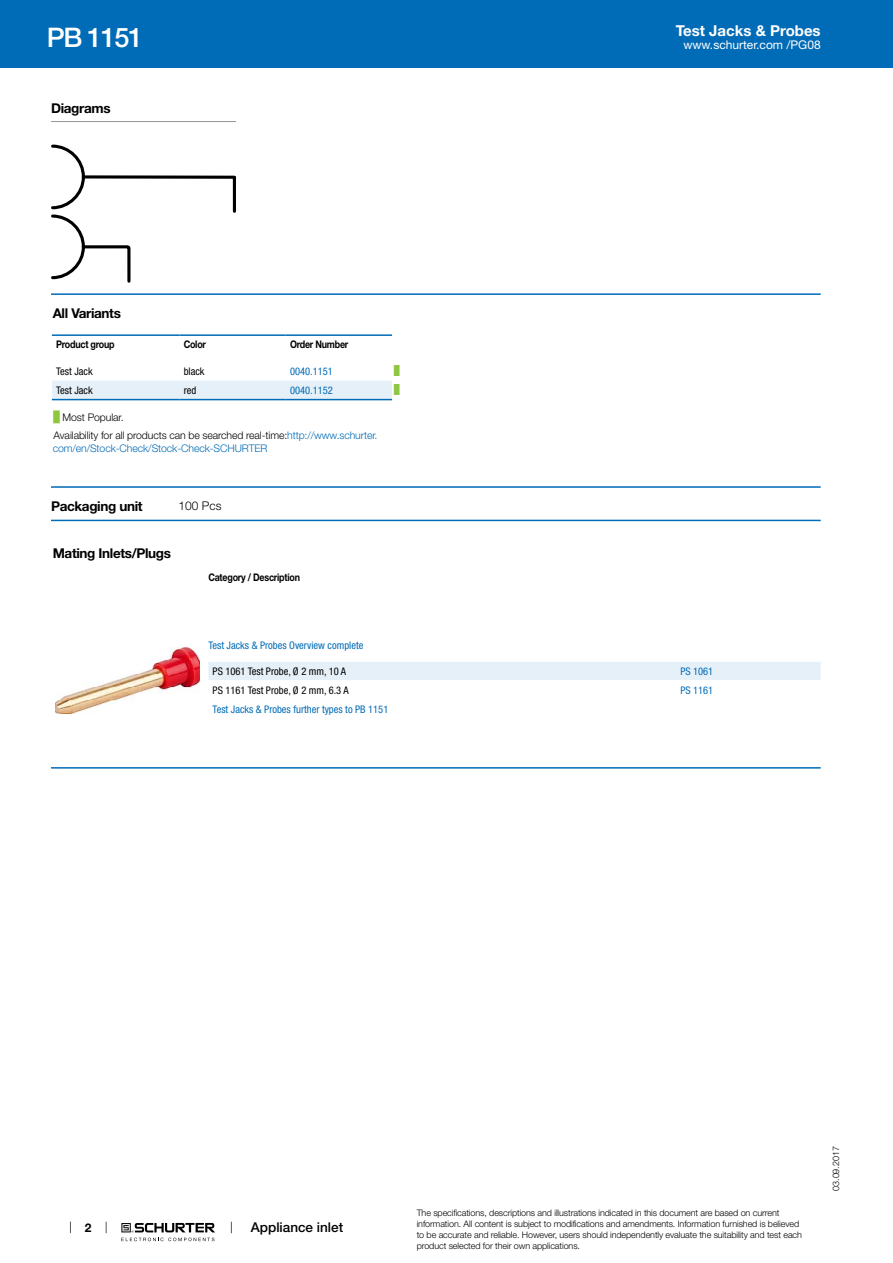
<style>
.page{position:relative;width:893px;height:1263px;background:#fff}
.page>*{position:absolute;margin:0;border:0;box-sizing:border-box;transform-origin:0 0}
.t1{font:500 27px "Helvetica Neue LT";letter-spacing:-.05em;color:#fff}
.t2{font:700 15px "Helvetica Neue LT";color:#fff}
.t3{font:700 13.5px "Helvetica Neue LT";letter-spacing:-.025em;color:#000}
.t4{font:500 13.5px "Helvetica Neue LT";color:#000}
.t5{font:12px "Helvetica Neue LT";color:#fff}
.t6{font:300 12px "Helvetica Neue LT";color:#000}
.t7{font:700 12px "Helvetica Neue LT";color:#000}
.t8{font:condensed 10.5px "Helvetica Neue LT";color:#006bb6}
.t9{font:300 10.5px/18.5px "Helvetica Neue LT";letter-spacing:-.01em;color:#000}
.t10{font:condensed 10.5px "Helvetica Neue LT";color:#000}
.t11{font:700 10.5px "Helvetica Neue LT";letter-spacing:-.025em;color:#000;scale:.85 1}
.t12{font:300 10.5px "Helvetica Neue LT";letter-spacing:-.01em;color:#006bb6}
.t13{font:300 9px/10.8px "Helvetica Neue LT";letter-spacing:-.01em;color:#000}
.t14{font:9px "Arial Unicode MS";color:#8dc63f}
.s1{font-family:"Arial Unicode MS";font-weight:400;color:#8dc63f}
.s2{color:#006bb6}
</style>
<div class="page">
<svg style="left:70px;top:1221px;width:1px;height:12px"></svg>
<svg style="left:121px;top:1223px;width:94px;height:18px"></svg>
<div style="left:0;top:0;width:893px;height:68px;background:#006bb6"></div>
<hr style="left:51px;top:121px;width:185px;height:1px;background:#939598">
<svg style="left:51px;top:145px;width:185px;height:138px"></svg>
<hr style="left:51px;top:293px;width:770px;height:2px;background:#006bb6">
<svg style="left:52px;top:380px;width:340px;height:21px"></svg>
<hr style="left:52px;top:334px;width:127px;height:2px;background:#006bb6">
<hr style="left:179px;top:334px;width:107px;height:2px;background:#006bb6">
<hr style="left:286px;top:334px;width:106px;height:2px;background:#006bb6">
<hr style="left:52px;top:399px;width:127px;height:1px;background:#006bb6">
<hr style="left:179px;top:399px;width:107px;height:1px;background:#006bb6">
<hr style="left:286px;top:399px;width:106px;height:1px;background:#006bb6">
<hr style="left:51px;top:486px;width:770px;height:2px;background:#006bb6">
<hr style="left:51px;top:520px;width:770px;height:1px;background:#006bb6">
<img style="left:55px;top:647px;width:145px;height:66px">
<div style="left:208px;top:662px;width:613px;height:18px;background:#e6f0f8"></div>
<hr style="left:51px;top:767px;width:770px;height:2px;background:#006bb6">
<h1 class="t1" style="left:47px;top:21px;width:98px">PB 1151</h1>
<h3 class="t3" style="left:51px;top:99px;width:61px">Diagrams</h3>
<h3 class="t3" style="left:53px;top:305px;width:70px">All Variants</h3>
<p class="t11" style="left:56px;top:338px;width:70px">Product group</p>
<p class="t11" style="left:184px;top:338px;width:28px">Color</p>
<p class="t11" style="left:290px;top:338px;width:70px">Order Number</p>
<p class="t10" style="left:56px;top:365px;width:38px">Test Jack</p>
<p class="t10" style="left:184px;top:365px;width:22px">black</p>
<p class="t8" style="left:290px;top:365px;width:44px">0040.1151</p>
<p class="t14" style="left:394px;top:364px;width:7px">█</p>
<p class="t10" style="left:56px;top:384px;width:38px">Test Jack</p>
<p class="t10" style="left:184px;top:384px;width:14px">red</p>
<p class="t8" style="left:290px;top:384px;width:44px">0040.1152</p>
<p class="t14" style="left:394px;top:384px;width:7px">█</p>
<p class="t9" style="left:54px;top:407px;width:325px"><span class="s1">█</span> Most Popular.<br>Availability for all products can be searched real-time:<span class="s2">http://www.schurter.</span></p>
<p class="t12" style="left:53px;top:442px;width:216px">com/en/Stock-Check/Stock-Check-SCHURTER</p>
<h3 class="t3" style="left:51px;top:498px;width:93px">Packaging unit</h3>
<h3 class="t6" style="left:179px;top:498px;width:44px">100 Pcs</h3>
<h3 class="t3" style="left:53px;top:545px;width:120px">Mating Inlets/Plugs</h3>
<p class="t11" style="left:208px;top:571px;width:109px">Category / Description</p>
<h2 class="t2" style="left:676px;top:21px;width:147px">Test Jacks &amp; Probes</h2>
<h3 class="t5" style="left:683px;top:38px;width:139px">www.schurter.com /PG08</h3>
<p class="t8" style="left:208px;top:639px;width:157px">Test Jacks &amp; Probes Overview complete</p>
<p class="t10" style="left:213px;top:665px;width:135px">PS 1061 Test Probe, Ø 2 mm, 10 A</p>
<p class="t8" style="left:680px;top:665px;width:34px">PS 1061</p>
<p class="t10" style="left:213px;top:684px;width:138px">PS 1161 Test Probe, Ø 2 mm, 6.3 A</p>
<p class="t8" style="left:680px;top:684px;width:34px">PS 1161</p>
<p class="t8" style="left:213px;top:703px;width:177px">Test Jacks &amp; Probes further types to PB 1151</p>
<h3 class="t7" style="left:85px;top:1220px;width:8px">2</h3>
<h3 class="t4" style="left:251px;top:1219px;width:94px">Appliance inlet</h3>
<p class="t13" style="left:417px;top:1207px;width:387px">The specifications, descriptions and illustrations indicated in this document are based on current information. All content is subject to modifications and amendments. Information furnished is believed to be accurate and reliable. However, users should independently evaluate the suitability and test each product selected for their own applications.</p>
<p class="t13" style="left:830px;top:1191px;width:46px;rotate:-90deg">03.09.2017</p>
</div>
